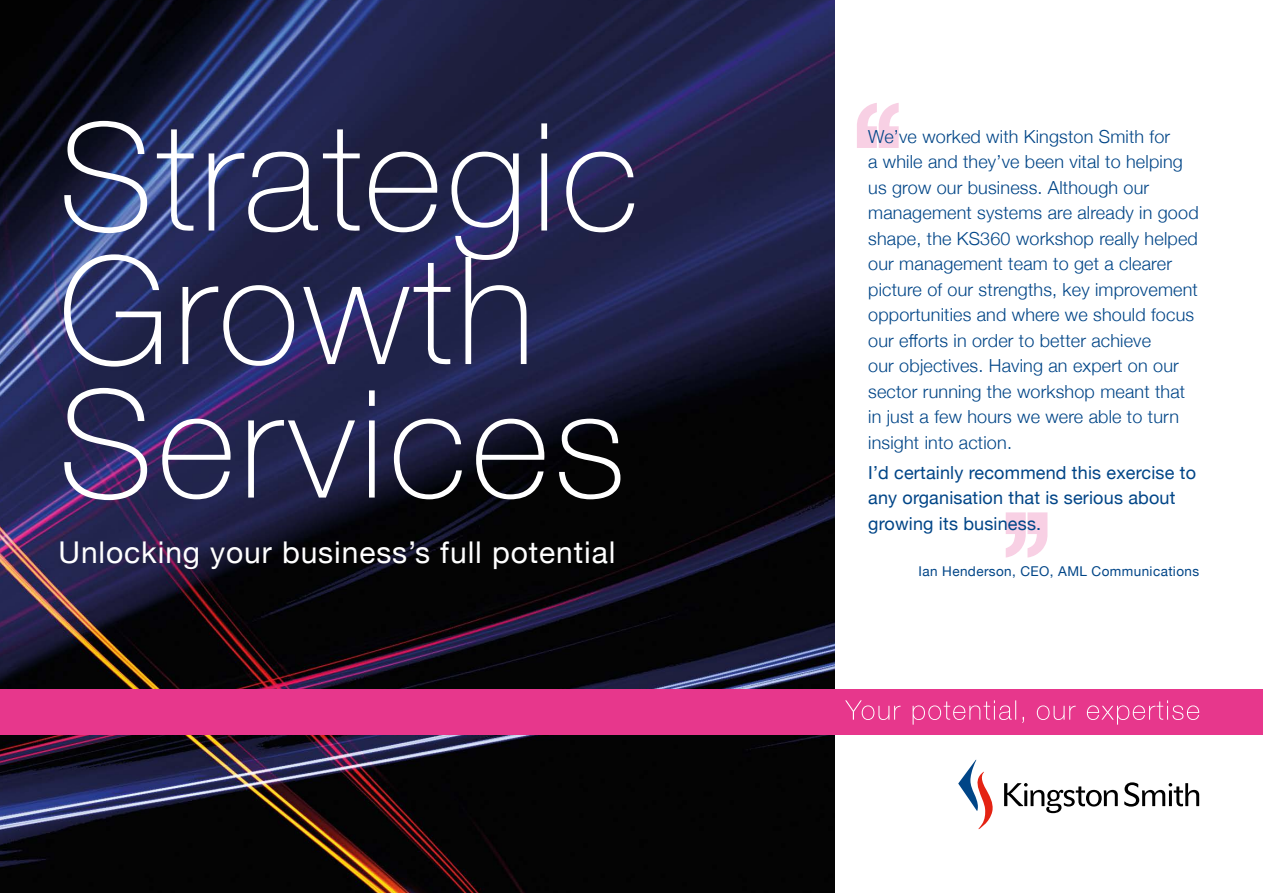
<style>
.page{position:relative;width:1263px;height:893px;background:#fff}
.page>*{position:absolute;margin:0;border:0;box-sizing:border-box;transform-origin:0 0}
.t1{font:100 150px/133.5px "Helvetica Neue";letter-spacing:.03em;color:#fff}
.t2{font:30px "Helvetica Neue";letter-spacing:.03em;color:#fff}
.t3{font:300 18px/25.5px "Helvetica Neue";letter-spacing:.01em;color:#004587}
.t4{font:18px/25.5px "Helvetica Neue";letter-spacing:.01em;color:#004587}
.t5{font:13.5px "Helvetica Neue";letter-spacing:.03em;color:#004587}
</style>
<div class="page">
<img style="left:0;top:0;width:835px;height:893px">
<div style="left:0;top:689px;width:1263px;height:46px;background:#e7378c"></div>
<svg style="left:845px;top:700px;width:354px;height:25px"></svg>
<svg style="left:857px;top:103px;width:42px;height:45px"></svg>
<svg style="left:1006px;top:512px;width:41px;height:46px"></svg>
<svg style="left:1004px;top:783px;width:114px;height:30px"></svg>
<svg style="left:1124px;top:782px;width:75px;height:25px"></svg>
<svg style="left:958px;top:760px;width:35px;height:69px"></svg>
<h1 class="t1" style="left:58px;top:104px;width:582px">Strategic<br>Growth<br>Services</h1>
<h2 class="t2" style="left:58px;top:531px;width:558px">Unlocking your business’s full potential</h2>
<p class="t3" style="left:868px;top:122px;width:332px">We’ve worked with Kingston Smith for<br>a while and they’ve been vital to helping us grow our business. Although our management systems are already in good shape, the KS360 workshop really helped our management team to get a clearer picture of our strengths, key improvement opportunities and where we should focus our efforts in order to better achieve<br>our objectives. Having an expert on our sector running the workshop meant that in just a few hours we were able to turn insight into action.</p>
<p class="t4" style="left:868px;top:461px;width:329px">I’d certainly recommend this exercise to any organisation that is serious about growing its business.</p>
<p class="t5" style="left:918px;top:561px;width:282px">Ian Henderson, CEO, AML Communications</p>
</div>
